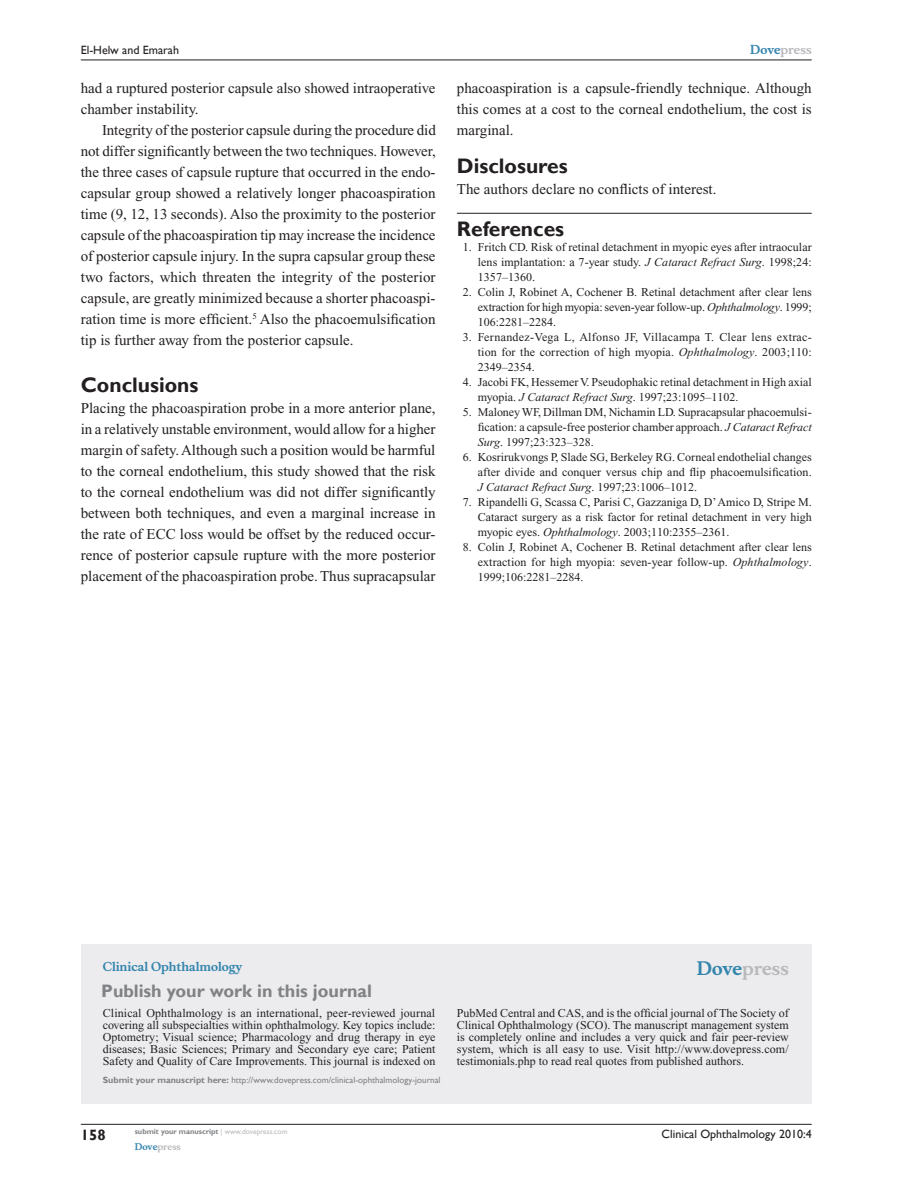
<style>
.page{position:relative;width:918px;height:1188px;background:#fff}
.page>*{position:absolute;margin:0;border:0;box-sizing:border-box;transform-origin:0 0}
.t1{font:700 21px "Gill Sans";color:#231f20}
.t2{font:700 18px "Gill Sans";color:#808285}
.t3{font:700 18px "Musee";color:#b8b9bc}
.t4{font:15px/21px "Times New Roman";color:#231f20;text-align:justify}
.t5{font:700 15px "Gill Sans";color:#231f20}
.t6{font:12px/15px "Times New Roman";color:#231f20;text-align:justify}
.t7{font:12px "Gill Sans";color:#231f20}
.t8{font:700 12px "Musee";color:#3485ae}
.t9{font:700 12px "Musee";color:#b8b9bc}
.t10{font:9px "Gill Sans";color:#808285}
.t11{font:700 9px "Musee";color:#b8b9bc}
.t12{font:700 7.5px "Gill Sans";color:#808285}
.s1{color:#3485ae}
.s2{font-style:italic}
.s3{font-weight:700}
.s4{font-weight:400;color:#b8b9bc}
</style>
<div class="page">
<div style="left:81px;top:944px;width:731px;height:159px;background:#ececee"></div>
<hr style="left:81px;top:1124px;width:731px;height:1px;background:#231f20">
<hr style="left:81px;top:60px;width:731px;height:1px;background:#231f20">
<hr style="left:457px;top:213px;width:355px;height:1px;background:#231f20">
<p class="t7" style="left:81px;top:43px;width:100px">El-Helw and Emarah</p>
<p class="t9" style="left:750px;top:43px;width:63px"><span class="s1">Dove</span>press</p>
<p class="t4" style="left:81px;top:77px;width:356px">had a ruptured posterior capsule also showed intraoperative chamber instability.</p>
<p class="t4" style="left:81px;top:119px;width:357px;text-indent:21px">Integrity of the posterior capsule during the procedure did not differ significantly between the two techniques. However, the three cases of capsule rupture that occurred in the endo&shy;capsular group showed a relatively longer phacoaspiration time (9, 12, 13 seconds). Also the proximity to the posterior capsule of the phacoaspiration tip may increase the incidence of posterior capsule injury. In the supra capsular group these two factors, which threaten the integrity of the posterior capsule, are greatly minimized because a shorter phacoaspi&shy;ration time is more efficient.<sup>5</sup> Also the phacoemulsification tip is further away from the posterior capsule.</p>
<h1 class="t1" style="left:81px;top:373px;width:119px">Conclusions</h1>
<p class="t4" style="left:81px;top:398px;width:356px">Placing the phacoaspiration probe in a more anterior plane, in a relatively unstable environment, would allow for a higher margin of safety. Although such a position would be harmful to the corneal endothelium, this study showed that the risk to the corneal endothelium was did not differ significantly between both techniques, and even a marginal increase in the rate of ECC loss would be offset by the reduced occur&shy;rence of posterior capsule rupture with the more posterior placement of the phacoaspiration probe. Thus supracapsular</p>
<p class="t4" style="left:457px;top:77px;width:356px">phacoaspiration is a capsule-friendly technique. Although this comes at a cost to the corneal endothelium, the cost is marginal.</p>
<h1 class="t1" style="left:457px;top:153px;width:112px">Disclosures</h1>
<p class="t4" style="left:457px;top:179px;width:261px">The authors declare no conflicts of interest.</p>
<h1 class="t1" style="left:457px;top:217px;width:109px">References</h1>
<p class="t6" style="left:478px;top:240px;width:335px;text-indent:-15px">1. Fritch CD. Risk of retinal detachment in myopic eyes after intraocular lens implantation: a 7-year study. <span class="s2">J Cataract Refract Surg</span>. 1998;24:<br>1357–1360.</p>
<p class="t6" style="left:478px;top:285px;width:335px;text-indent:-15px">2. Colin J, Robinet A, Cochener B. Retinal detachment after clear lens extraction for high myopia: seven-year follow-up. <span class="s2">Ophthalmology</span>. 1999; 106:2281–2284.</p>
<p class="t6" style="left:478px;top:330px;width:335px;text-indent:-15px">3. Fernandez-Vega L, Alfonso JF, Villacampa T. Clear lens extrac&shy;tion for the correction of high myopia. <span class="s2">Ophthalmology</span>. 2003;110:<br>2349–2354.</p>
<p class="t6" style="left:478px;top:375px;width:335px;text-indent:-15px">4. Jacobi FK, Hessemer V. Pseudophakic retinal detachment in High axial myopia. <span class="s2">J Cataract Refract Surg</span>. 1997;23:1095–1102.</p>
<p class="t6" style="left:478px;top:405px;width:335px;text-indent:-15px">5. Maloney WF, Dillman DM, Nichamin LD. Supracapsular phacoemulsi&shy;fication: a capsule-free posterior chamber approach. <span class="s2">J Cataract Refract Surg</span>. 1997;23:323–328.</p>
<p class="t6" style="left:478px;top:450px;width:335px;text-indent:-15px">6. Kosrirukvongs P, Slade SG, Berkeley RG. Corneal endothelial changes after divide and conquer versus chip and flip phacoemulsification.<br><span class="s2">J Cataract Refract Surg</span>. 1997;23:1006–1012.</p>
<p class="t6" style="left:478px;top:495px;width:335px;text-indent:-15px">7. Ripandelli G, Scassa C, Parisi C, Gazzaniga D, D’ Amico D, Stripe M.<br>Cataract surgery as a risk factor for retinal detachment in very high myopic eyes. <span class="s2">Ophthalmology</span>. 2003;110:2355–2361.</p>
<p class="t6" style="left:478px;top:540px;width:335px;text-indent:-15px">8. Colin J, Robinet A, Cochener B. Retinal detachment after clear lens extraction for high myopia: seven-year follow-up. <span class="s2">Ophthalmology</span>.<br>1999;106:2281–2284.</p>
<p class="t8" style="left:103px;top:959px;width:141px">Clinical Ophthalmology</p>
<h2 class="t2" style="left:101px;top:980px;width:272px">Publish your work in this journal</h2>
<h2 class="t3" style="left:697px;top:958px;width:94px"><span class="s1">Dove</span>press</h2>
<p class="t6" style="left:103px;top:1007px;width:334px;line-height:12px">Clinical Ophthalmology is an international, peer-reviewed journal covering all subspecialties within ophthalmology. Key topics include:<br>Optometry; Visual science; Pharmacology and drug therapy in eye diseases; Basic Sciences; Primary and Secondary eye care; Patient Safety and Quality of Care Improvements. This journal is indexed on</p>
<p class="t6" style="left:457px;top:1007px;width:333px;line-height:12px">PubMed Central and CAS, and is the official journal of The Society of Clinical Ophthalmology (SCO). The manuscript management system is completely online and includes a very quick and fair peer-review system, which is all easy to use. Visit http://www.dovepress.com/ testimonials.php to read real quotes from published authors.</p>
<p class="t10" style="left:103px;top:1075px;width:339px"><span class="s3">Submit your manuscript here:</span> http://www.dovepress.com/clinical-ophthalmology-journal</p>
<p class="t5" style="left:81px;top:1126px;width:26px">158</p>
<p class="t12" style="left:135px;top:1127px;width:154px">submit your manuscript <span class="s4">| www.dovepress.com</span></p>
<p class="t11" style="left:135px;top:1141px;width:48px"><span class="s1">Dove</span>press</p>
<p class="t7" style="left:662px;top:1127px;width:152px">Clinical Ophthalmology 2010:4</p>
</div>
